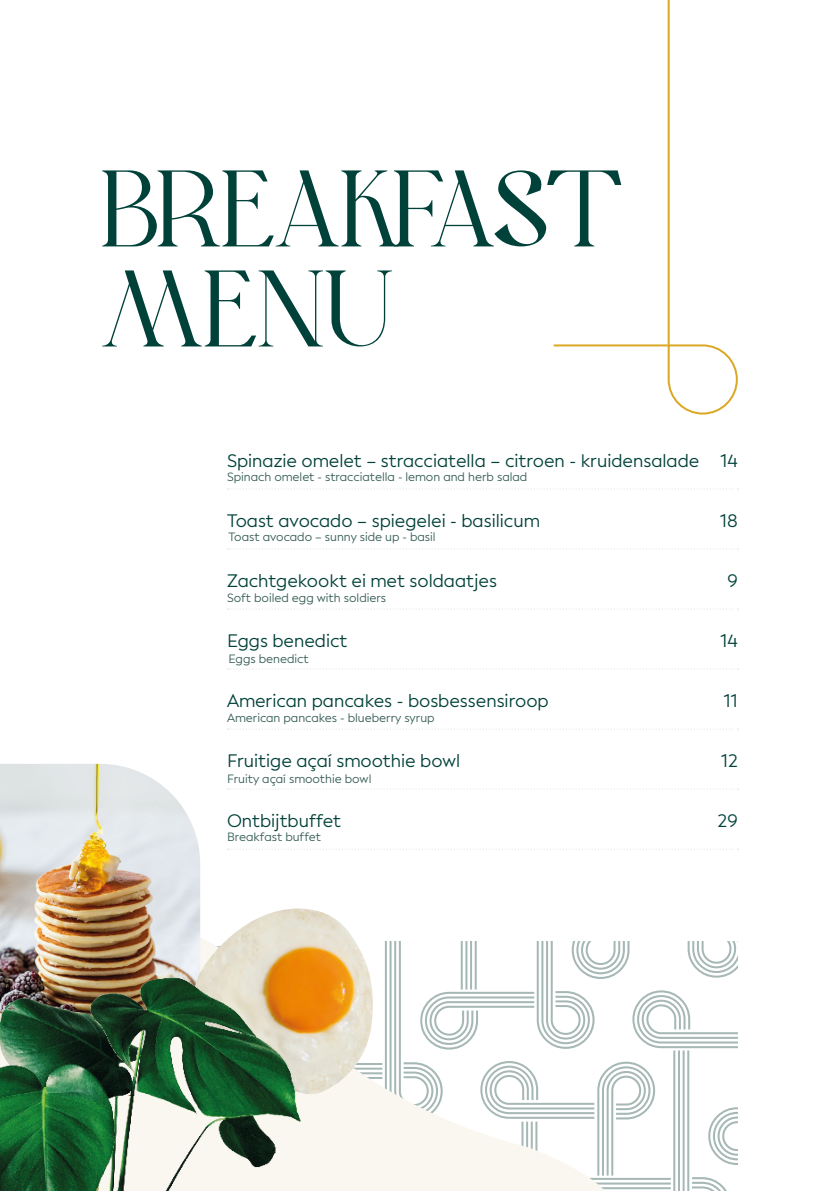
<style>
.page{position:relative;width:840px;height:1191px;background:#fff}
.page>*{position:absolute;margin:0;border:0;box-sizing:border-box;transform-origin:0 0}
.Titel_-_caps_60pt{font:120px/100px "Bon Foyage";letter-spacing:-.005em;color:#004139}
.Gerecht_-_9pt_regular{font:18px "Facundo";color:#004139}
.t1{font:12px "Facundo";color:#355c55}
</style>
<div class="page">
<hr style="left:553px;top:344px;width:114px;height:2px;background:#daa825">
<svg style="left:666px;top:343px;width:72px;height:72px"></svg>
<hr style="left:667px;top:0;width:2px;height:346px;background:#daa825">
<svg style="left:306px;top:941px;width:432px;height:250px"></svg>
<img style="left:0;top:764px;width:186px;height:49px">
<img style="left:306px;top:909px;width:70px;height:188px">
<svg style="left:227px;top:488px;width:511px;height:1px"></svg>
<svg style="left:227px;top:548px;width:511px;height:1px"></svg>
<svg style="left:227px;top:608px;width:511px;height:1px"></svg>
<svg style="left:227px;top:668px;width:511px;height:1px"></svg>
<svg style="left:227px;top:728px;width:511px;height:1px"></svg>
<img style="left:0;top:813px;width:306px;height:378px">
<p class="Titel_-_caps_60pt" style="left:102px;top:164px;width:522px">BREAKFAST<br>MENU</p>
<p class="Gerecht_-_9pt_regular" style="left:227px;top:450px;width:512px">Spinazie omelet – stracciatella – citroen - kruidensalade 14</p>
<p class="t1" style="left:227px;top:469px;width:301px">Spinach omelet - stracciatella - lemon and herb salad</p>
<p class="Gerecht_-_9pt_regular" style="left:227px;top:510px;width:314px">Toast avocado – spiegelei - basilicum</p>
<p class="Gerecht_-_9pt_regular" style="left:719px;top:510px;width:19px">18</p>
<p class="t1" style="left:228px;top:530px;width:208px">Toast avocado – sunny side up - basil</p>
<p class="Gerecht_-_9pt_regular" style="left:227px;top:570px;width:271px">Zachtgekookt ei met soldaatjes</p>
<p class="Gerecht_-_9pt_regular" style="left:727px;top:570px;width:12px">9</p>
<p class="t1" style="left:227px;top:591px;width:161px">Soft boiled egg with soldiers</p>
<p class="Gerecht_-_9pt_regular" style="left:227px;top:630px;width:122px">Eggs benedict</p>
<p class="Gerecht_-_9pt_regular" style="left:720px;top:630px;width:19px">14</p>
<p class="t1" style="left:228px;top:652px;width:82px">Eggs benedict</p>
<p class="Gerecht_-_9pt_regular" style="left:227px;top:690px;width:323px">American pancakes - bosbessensiroop</p>
<p class="Gerecht_-_9pt_regular" style="left:723px;top:690px;width:15px">11</p>
<p class="t1" style="left:227px;top:711px;width:209px">American pancakes - blueberry syrup</p>
<p class="Gerecht_-_9pt_regular" style="left:227px;top:750px;width:234px">Fruitige açaí smoothie bowl</p>
<p class="Gerecht_-_9pt_regular" style="left:720px;top:750px;width:18px">12</p>
<p class="t1" style="left:227px;top:772px;width:146px">Fruity açaí smoothie bowl</p>
<p class="Gerecht_-_9pt_regular" style="left:227px;top:810px;width:115px">Ontbijtbuffet</p>
<p class="Gerecht_-_9pt_regular" style="left:717px;top:810px;width:22px">29</p>
<p class="t1" style="left:227px;top:830px;width:95px">Breakfast buffet</p>
</div>
